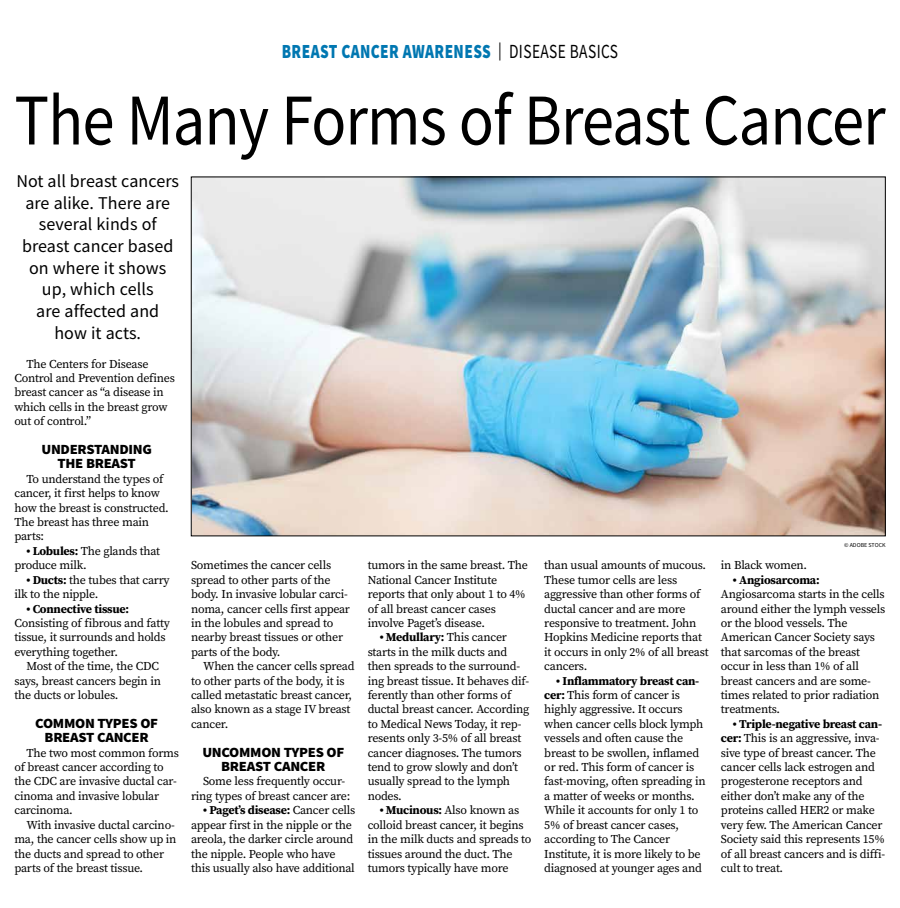
<style>
.page{position:relative;width:900px;height:908px;background:#fff}
.page>*{position:absolute;margin:0;border:0;box-sizing:border-box;transform-origin:0 0}
.t1{font:72.9px "Source Sans Pro";letter-spacing:-.015em;color:#000;scale:.89 1}
.t2{font:900 20px "Source Sans Pro";letter-spacing:.025em;color:#0077b1;scale:.77 1}
.t3{font:18px/21.6px "Source Sans Pro";letter-spacing:.005em;color:#000;text-align:center}
.t4{font:900 14px/14.4px "Source Sans Pro";letter-spacing:-.02em;color:#000;text-align:center;scale:1.05 1}
.t5{font:12px/14.4px "Source Serif Pro";letter-spacing:-.02em;color:#000}
.t6{font:700 12px "Source Serif Pro";letter-spacing:-.02em;color:#000}
.t7{font:6px "Source Sans Pro";color:#000}
.s1{font-weight:400;font-size:18px;color:#000}
.s2{font-weight:400;color:#000}
.s3{font-weight:700}
</style>
<div class="page">
<img style="left:193px;top:179px;width:691px;height:355px">
<h2 class="t2" style="left:282px;top:38px;width:438px">BREAST CANCER AWARENESS <span class="s1">|</span> <span class="s2">DISEASE BASICS</span></h2>
<h1 class="t1" style="left:14px;top:74px;width:980px">The Many Forms of Breast Cancer</h1>
<h3 class="t3" style="left:16px;top:170px;width:164px">Not all breast cancers are alike. There are several kinds of breast cancer based on where it shows up, which cells<br>are affected and<br>how it acts.</h3>
<p class="t5" style="left:14px;top:356px;width:162px;text-indent:12px">The Centers for Disease<br>Control and Prevention defines breast cancer as “a disease in which cells in the breast grow out of control.”</p>
<p class="t4" style="left:41px;top:442px;width:107px">UNDERSTANDING<br>THE BREAST</p>
<p class="t5" style="left:14px;top:471px;width:156px;text-indent:12px">To understand the types of cancer, it first helps to know how the breast is constructed.<br>The breast has three main parts:</p>
<p class="t5" style="left:14px;top:543px;width:147px;text-indent:12px"><span class="s3">• Lobules:</span> The glands that produce milk.</p>
<p class="t5" style="left:14px;top:572px;width:157px;text-indent:12px"><span class="s3">• Ducts:</span> the tubes that carry ilk to the nipple.</p>
<p class="t6" style="left:26px;top:600px;width:104px">• Connective tissue:</p>
<p class="t5" style="left:14px;top:615px;width:157px">Consisting of fibrous and fatty tissue, it surrounds and holds everything together.</p>
<p class="t5" style="left:14px;top:658px;width:148px;text-indent:12px">Most of the time, the CDC says, breast cancers begin in the ducts or lobules.</p>
<p class="t4" style="left:35px;top:715px;width:119px">COMMON TYPES OF<br>BREAST CANCER</p>
<p class="t5" style="left:14px;top:745px;width:166px;text-indent:12px">The two most common forms of breast cancer according to the CDC are invasive ductal car&shy;cinoma and invasive lobular carcinoma.</p>
<p class="t5" style="left:14px;top:817px;width:164px;text-indent:12px">With invasive ductal carcino&shy;ma, the cancer cells show up in the ducts and spread to other parts of the breast tissue.</p>
<p class="t5" style="left:191px;top:558px;width:161px">Sometimes the cancer cells spread to other parts of the body. In invasive lobular carci&shy;noma, cancer cells first appear in the lobules and spread to nearby breast tissues or other parts of the body.</p>
<p class="t5" style="left:191px;top:658px;width:165px;text-indent:12px">When the cancer cells spread to other parts of the body, it is called metastatic breast cancer, also known as a stage IV breast cancer.</p>
<p class="t4" style="left:202px;top:744px;width:137px">UNCOMMON TYPES OF<br>BREAST CANCER</p>
<p class="t5" style="left:191px;top:774px;width:161px;text-align:center">Some less frequently occur&shy;ring types of breast cancer are:</p>
<p class="t5" style="left:191px;top:802px;width:166px;text-indent:12px"><span class="s3">• Paget’s disease:</span> Cancer cells appear first in the nipple or the areola, the darker circle around the nipple. People who have this usually also have additional</p>
<p class="t5" style="left:368px;top:558px;width:162px">tumors in the same breast. The<br>National Cancer Institute reports that only about 1 to 4% of all breast cancer cases involve Paget’s disease.</p>
<p class="t5" style="left:368px;top:630px;width:163px;text-indent:12px"><span class="s3">• Medullary:</span> This cancer starts in the milk ducts and then spreads to the surround&shy;ing breast tissue. It behaves dif&shy;ferently than other forms of ductal breast cancer. According to Medical News Today, it rep&shy;resents only 3-5% of all breast cancer diagnoses. The tumors tend to grow slowly and don’t usually spread to the lymph nodes.</p>
<p class="t5" style="left:368px;top:802px;width:165px;text-indent:12px"><span class="s3">• Mucinous:</span> Also known as colloid breast cancer, it begins in the milk ducts and spreads to tissues around the duct. The tumors typically have more</p>
<p class="t5" style="left:544px;top:558px;width:166px">than usual amounts of mucous.<br>These tumor cells are less aggressive than other forms of ductal cancer and are more responsive to treatment. John<br>Hopkins Medicine reports that it occurs in only 2% of all breast cancers.</p>
<p class="t5" style="left:544px;top:673px;width:163px;text-indent:12px"><span class="s3">• Inflammatory breast can&shy;cer:</span> This form of cancer is highly aggressive. It occurs when cancer cells block lymph vessels and often cause the breast to be swollen, inflamed or red. This form of cancer is fast-moving, often spreading in a matter of weeks or months.<br>While it accounts for only 1 to<br>5% of breast cancer cases, according to The Cancer<br>Institute, it is more likely to be diagnosed at younger ages and</p>
<p class="t7" style="left:844px;top:540px;width:43px">© ADOBE STOCK</p>
<p class="t5" style="left:721px;top:558px;width:88px">in Black women.</p>
<p class="t6" style="left:733px;top:571px;width:88px">• Angiosarcoma:</p>
<p class="t5" style="left:721px;top:586px;width:166px">Angiosarcoma starts in the cells around either the lymph vessels or the blood vessels. The<br>American Cancer Society says that sarcomas of the breast occur in less than 1% of all breast cancers and are some&shy;times related to prior radiation treatments.</p>
<p class="t5" style="left:721px;top:716px;width:166px;text-indent:12px"><span class="s3">• Triple-negative breast can&shy;cer:</span> This is an aggressive, inva&shy;sive type of breast cancer. The cancer cells lack estrogen and progesterone receptors and either don’t make any of the proteins called HER2 or make very few. The American Cancer<br>Society said this represents 15% of all breast cancers and is diffi&shy;cult to treat.</p>
</div>
